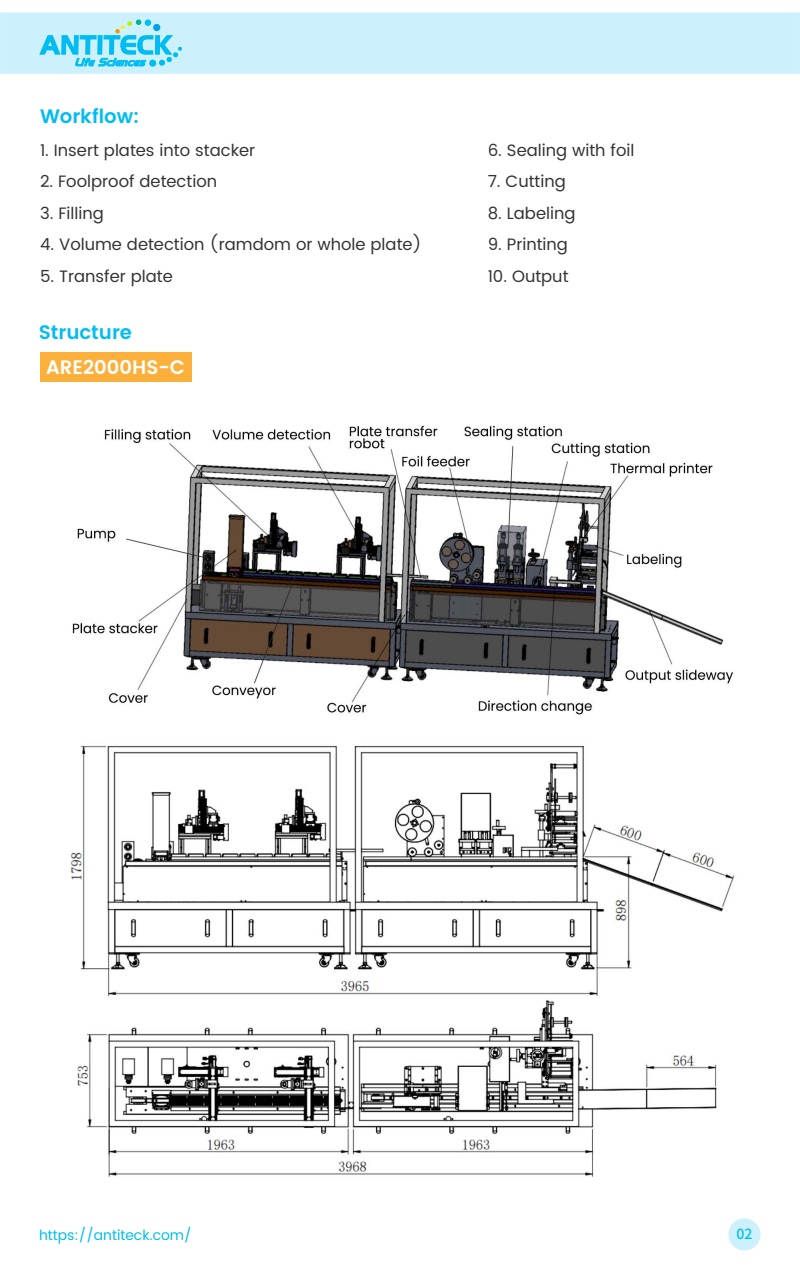
<style>
.page{position:relative;width:800px;height:1280px;background:#fff}
.page>*{position:absolute;margin:0;border:0;box-sizing:border-box;transform-origin:0 0}
.t1{font:600 19.5px "Poppins";color:#00bcf2}
.t2{font:600 19.5px "Poppins";color:#fff}
.t3{font:16.5px "Poppins";color:#333}
.t4{font:14px "Poppins";color:#00bcf2}
.t5{font:500 14px "Source Han Sans CN";color:#00bcf2}
</style>
<div class="page">
<div style="left:40px;top:352px;width:151px;height:29px;background:#fbb03b"></div>
<div style="left:729px;top:1219px;width:31px;height:31px;background:#cdf1fc;border-radius:50%"></div>
<div style="left:729px;top:1219px;width:31px;height:31px;border:1px solid #00bcf2;border-radius:50%"></div>
<div style="left:0;top:13px;width:800px;height:60px;background:#cdf1fc"></div>
<svg style="left:40px;top:19px;width:142px;height:48px"></svg>
<img style="left:72px;top:425px;width:662px;height:290px">
<img style="left:70px;top:745px;width:665px;height:251px">
<img style="left:77px;top:1000px;width:640px;height:177px">
<p class="t1" style="left:40px;top:102px;width:101px">Workflow:</p>
<p class="t3" style="left:40px;top:138px;width:217px">1. Insert plates into stacker</p>
<p class="t3" style="left:40px;top:170px;width:179px">2. Foolproof detection</p>
<p class="t3" style="left:40px;top:201px;width:65px">3. Filling</p>
<p class="t3" style="left:40px;top:233px;width:383px">4. Volume detection (ramdom or whole plate)</p>
<p class="t3" style="left:40px;top:264px;width:134px">5. Transfer plate</p>
<p class="t1" style="left:39px;top:318px;width:95px">Structure</p>
<p class="t2" style="left:46px;top:352px;width:140px">ARE2000HS-C</p>
<p class="t3" style="left:488px;top:138px;width:148px">6. Sealing with foil</p>
<p class="t3" style="left:488px;top:170px;width:80px">7. Cutting</p>
<p class="t3" style="left:488px;top:201px;width:89px">8. Labeling</p>
<p class="t3" style="left:488px;top:233px;width:82px">9. Printing</p>
<p class="t3" style="left:488px;top:264px;width:82px">10. Output</p>
<p class="t4" style="left:39px;top:1225px;width:154px">https://antiteck.com/</p>
<p class="t5" style="left:736px;top:1226px;width:17px">02</p>
</div>
